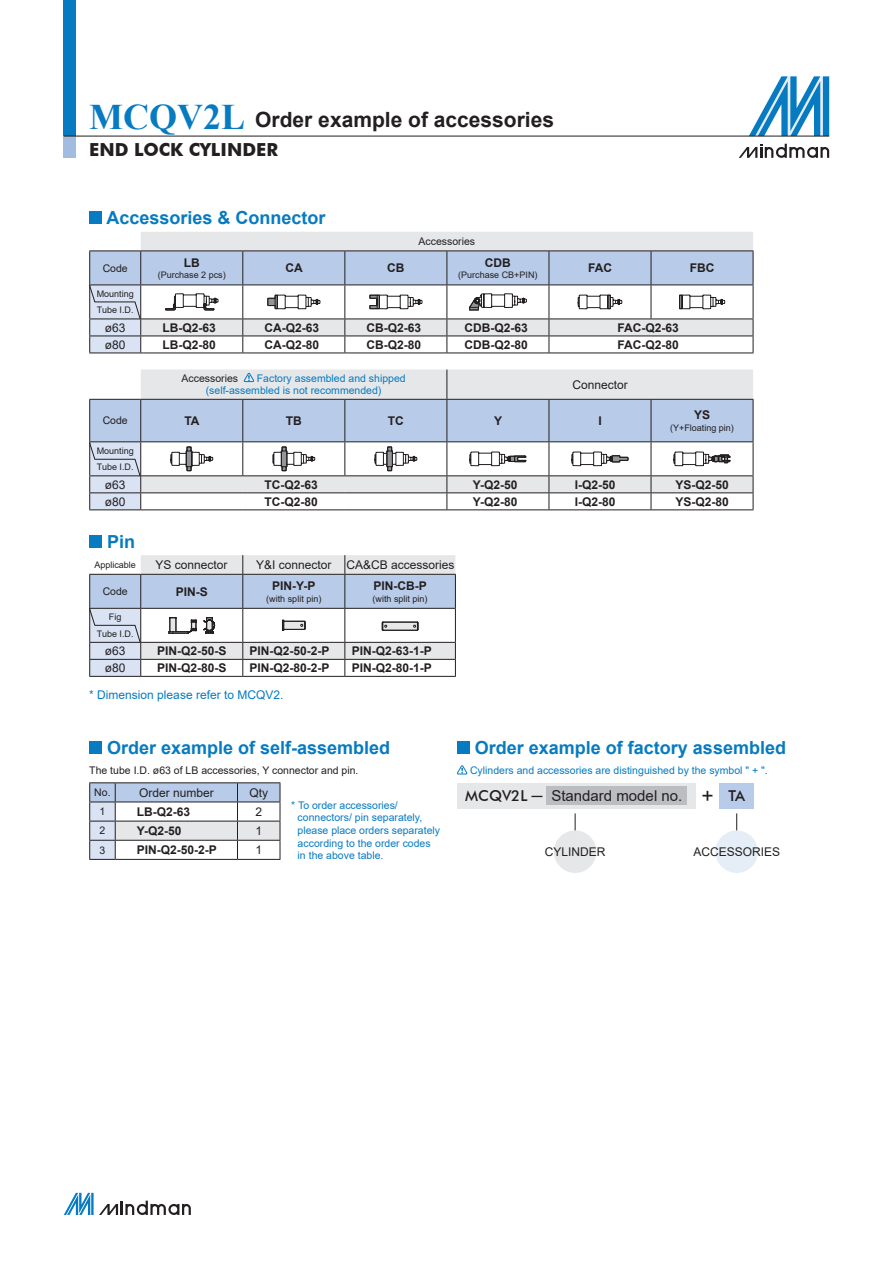
<style>
.page{position:relative;width:893px;height:1263px;background:#fff}
.page>*{position:absolute;margin:0;border:0;box-sizing:border-box;transform-origin:0 0}
.t1{font:700 21px "Arial";color:#231f20}
.t2{font:700 18px "Arial";color:#077bc1}
.t3{font:700 18px "Futura BT";color:#231f20}
.t4{font:15px "Arial";color:#231f20}
.t5{font:700 12px "Arial";color:#231f20}
.t6{font:12px "Arial";color:#231f20}
.t7{font:12px "Arial";color:#077bc1}
.t8{font:10.5px/12.6px "Arial";color:#077bc1}
.t9{font:10.5px "Arial";color:#231f20}
.t10{font:9px/16.5px "Arial";color:#231f20}
.s1{font-family:"Times New Roman";font-size:36px;color:#077bc1}
.s2{font-size:10.5px}
.s3{font-family:"Futura BT";font-weight:500}
.s4{font-size:21px}
</style>
<div class="page">
<svg style="left:749px;top:76px;width:80px;height:60px"></svg>
<svg style="left:739px;top:144px;width:90px;height:14px"></svg>
<div style="left:64px;top:0;width:12px;height:136px;background:#077bc1"></div>
<div style="left:64px;top:136px;width:12px;height:21px;background:#a2bce1"></div>
<hr style="left:64px;top:136px;width:765px;height:1px;background:#231f20">
<svg style="left:64px;top:1193px;width:127px;height:22px"></svg>
<div style="left:89px;top:211px;width:13px;height:13px;background:#077bc1"></div>
<div style="left:89px;top:535px;width:13px;height:13px;background:#077bc1"></div>
<div style="left:141px;top:232px;width:612px;height:18px;background:#e6e7e9"></div>
<hr style="left:89px;top:250px;width:52px;height:1px;background:#231f20">
<hr style="left:141px;top:250px;width:102px;height:1px;background:#231f20">
<hr style="left:243px;top:250px;width:102px;height:1px;background:#231f20">
<hr style="left:345px;top:250px;width:102px;height:1px;background:#231f20">
<hr style="left:447px;top:250px;width:102px;height:1px;background:#231f20">
<hr style="left:549px;top:250px;width:102px;height:1px;background:#231f20">
<hr style="left:651px;top:250px;width:102px;height:1px;background:#231f20">
<div style="left:141px;top:369px;width:612px;height:30px;background:#e6e7e9"></div>
<hr style="left:446px;top:369px;width:1px;height:30px;background:#231f20">
<svg style="left:244px;top:372px;width:11px;height:10px"></svg>
<hr style="left:89px;top:676px;width:52px;height:1px;background:#231f20">
<hr style="left:141px;top:676px;width:102px;height:1px;background:#231f20">
<hr style="left:243px;top:676px;width:102px;height:1px;background:#231f20">
<hr style="left:345px;top:676px;width:111px;height:1px;background:#231f20">
<svg style="left:89px;top:251px;width:665px;height:102px"></svg>
<svg style="left:89px;top:399px;width:665px;height:111px"></svg>
<svg style="left:89px;top:555px;width:367px;height:121px"></svg>
<div style="left:457px;top:741px;width:13px;height:13px;background:#077bc1"></div>
<div style="left:457px;top:783px;width:238px;height:26px;background:#e6e7e9"></div>
<div style="left:547px;top:786px;width:140px;height:19px;background:#bcbdc0"></div>
<div style="left:720px;top:783px;width:34px;height:26px;background:#b8cbe8"></div>
<div style="left:554px;top:830px;width:42px;height:43px;background:#e6e7e9;border-radius:50%"></div>
<div style="left:715px;top:830px;width:43px;height:43px;background:#e5edf7;border-radius:50%"></div>
<svg style="left:575px;top:813px;width:1px;height:17px"></svg>
<svg style="left:736px;top:813px;width:1px;height:17px"></svg>
<svg style="left:457px;top:765px;width:11px;height:10px"></svg>
<div style="left:89px;top:741px;width:13px;height:13px;background:#077bc1"></div>
<svg style="left:89px;top:782px;width:192px;height:78px"></svg>
<hr style="left:115px;top:859px;width:122px;height:1px;background:#231f20">
<hr style="left:237px;top:859px;width:43px;height:1px;background:#231f20">
<h1 class="t1" style="left:89px;top:105px;width:466px"><span class="s1">MCQV2L</span> Order example of accessories</h1>
<h2 class="t3" style="left:89px;top:139px;width:190px">END LOCK CYLINDER</h2>
<h2 class="t2" style="left:106px;top:205px;width:221px">Accessories &amp; Connector</h2>
<p class="t9" style="left:419px;top:234px;width:58px">Accessories</p>
<p class="t9" style="left:103px;top:261px;width:27px">Code</p>
<p class="t5" style="left:184px;top:254px;width:17px">LB</p>
<p class="t10" style="left:158px;top:267px;width:70px">(Purchase 2 pcs)</p>
<p class="t5" style="left:285px;top:259px;width:19px">CA</p>
<p class="t5" style="left:387px;top:259px;width:19px">CB</p>
<p class="t5" style="left:485px;top:254px;width:27px">CDB</p>
<p class="t10" style="left:458px;top:267px;width:81px">(Purchase CB+PIN)</p>
<p class="t5" style="left:588px;top:259px;width:26px">FAC</p>
<p class="t5" style="left:690px;top:259px;width:26px">FBC</p>
<p class="t10" style="left:97px;top:285px;width:39px">Mounting<br>Tube I.D.</p>
<p class="t6" style="left:105px;top:319px;width:22px">ø63</p>
<p class="t5" style="left:162px;top:319px;width:55px">LB-Q2-63</p>
<p class="t5" style="left:264px;top:319px;width:56px">CA-Q2-63</p>
<p class="t5" style="left:367px;top:319px;width:56px">CB-Q2-63</p>
<p class="t5" style="left:464px;top:319px;width:65px">CDB-Q2-63</p>
<p class="t5" style="left:617px;top:319px;width:63px">FAC-Q2-63</p>
<p class="t6" style="left:105px;top:336px;width:22px">ø80</p>
<p class="t5" style="left:162px;top:336px;width:55px">LB-Q2-80</p>
<p class="t5" style="left:264px;top:336px;width:56px">CA-Q2-80</p>
<p class="t5" style="left:367px;top:336px;width:56px">CB-Q2-80</p>
<p class="t5" style="left:464px;top:336px;width:65px">CDB-Q2-80</p>
<p class="t5" style="left:617px;top:336px;width:63px">FAC-Q2-80</p>
<p class="t9" style="left:181px;top:371px;width:58px">Accessories</p>
<p class="t8" style="left:206px;top:372px;width:201px;text-indent:51px">Factory assembled and shipped (self-assembled is not recommended)</p>
<p class="t6" style="left:572px;top:376px;width:57px">Connector</p>
<p class="t9" style="left:103px;top:413px;width:27px">Code</p>
<p class="t5" style="left:184px;top:412px;width:17px">TA</p>
<p class="t5" style="left:286px;top:412px;width:17px">TB</p>
<p class="t5" style="left:388px;top:412px;width:17px">TC</p>
<p class="t5" style="left:494px;top:412px;width:10px">Y</p>
<p class="t5" style="left:598px;top:412px;width:5px">I</p>
<p class="t5" style="left:694px;top:406px;width:18px">YS</p>
<p class="t10" style="left:670px;top:419px;width:65px">(Y+Floating pin)</p>
<p class="t10" style="left:97px;top:442px;width:39px">Mounting<br>Tube I.D.</p>
<p class="t6" style="left:105px;top:476px;width:22px">ø63</p>
<p class="t5" style="left:264px;top:476px;width:55px">TC-Q2-63</p>
<p class="t5" style="left:473px;top:476px;width:46px">Y-Q2-50</p>
<p class="t5" style="left:575px;top:476px;width:42px">I-Q2-50</p>
<p class="t5" style="left:675px;top:476px;width:55px">YS-Q2-50</p>
<p class="t6" style="left:105px;top:493px;width:22px">ø80</p>
<p class="t5" style="left:264px;top:493px;width:55px">TC-Q2-80</p>
<p class="t5" style="left:473px;top:493px;width:46px">Y-Q2-80</p>
<p class="t5" style="left:575px;top:493px;width:42px">I-Q2-80</p>
<p class="t5" style="left:675px;top:493px;width:55px">YS-Q2-80</p>
<h2 class="t2" style="left:107px;top:529px;width:30px">Pin</h2>
<p class="t10" style="left:94px;top:556px;width:43px">Applicable</p>
<p class="t6" style="left:156px;top:556px;width:74px">YS connector</p>
<p class="t6" style="left:256px;top:556px;width:200px">Y&amp;I connector CA&amp;CB accessories</p>
<p class="t9" style="left:103px;top:584px;width:27px">Code</p>
<p class="t5" style="left:176px;top:583px;width:34px">PIN-S</p>
<p class="t5" style="left:374px;top:577px;width:55px">PIN-CB-P</p>
<p class="t10" style="left:373px;top:590px;width:57px">(with split pin)</p>
<p class="t5" style="left:272px;top:577px;width:45px">PIN-Y-P</p>
<p class="t10" style="left:266px;top:590px;width:57px">(with split pin)</p>
<p class="t10" style="left:97px;top:609px;width:38px;text-align:center">Fig<br>Tube I.D.</p>
<p class="t6" style="left:105px;top:643px;width:22px">ø63</p>
<p class="t5" style="left:157px;top:642px;width:71px">PIN-Q2-50-S</p>
<p class="t5" style="left:250px;top:642px;width:82px">PIN-Q2-50-2-P</p>
<p class="t5" style="left:352px;top:642px;width:82px">PIN-Q2-63-1-P</p>
<p class="t6" style="left:105px;top:660px;width:22px">ø80</p>
<p class="t5" style="left:157px;top:659px;width:71px">PIN-Q2-80-S</p>
<p class="t5" style="left:250px;top:659px;width:82px">PIN-Q2-80-2-P</p>
<p class="t5" style="left:352px;top:659px;width:82px">PIN-Q2-80-1-P</p>
<p class="t7" style="left:89px;top:687px;width:196px">* Dimension please refer to MCQV2.</p>
<h2 class="t2" style="left:107px;top:735px;width:285px">Order example of self-assembled</h2>
<p class="t6" style="left:94px;top:784px;width:121px"><span class="s2">No.</span> Order number</p>
<p class="t6" style="left:249px;top:784px;width:20px">Qty</p>
<p class="t9" style="left:100px;top:804px;width:7px">1</p>
<p class="t5" style="left:137px;top:803px;width:55px">LB-Q2-63</p>
<p class="t6" style="left:255px;top:803px;width:8px">2</p>
<p class="t9" style="left:100px;top:823px;width:7px">2</p>
<p class="t5" style="left:137px;top:822px;width:46px">Y-Q2-50</p>
<p class="t6" style="left:255px;top:822px;width:8px">1</p>
<p class="t9" style="left:100px;top:843px;width:7px">3</p>
<p class="t5" style="left:137px;top:841px;width:82px">PIN-Q2-50-2-P</p>
<p class="t6" style="left:255px;top:842px;width:8px">1</p>
<p class="t9" style="left:89px;top:763px;width:271px">The tube I.D. ø63 of LB accessories, Y connector and pin.</p>
<p class="t8" style="left:298px;top:799px;width:144px;text-indent:-6px">* To order accessories/ connectors/ pin separately, please place orders separately according to the order codes in the above table.</p>
<h2 class="t2" style="left:475px;top:735px;width:313px">Order example of factory assembled</h2>
<p class="t4" style="left:465px;top:786px;width:281px"><span class="s3">MCQV2L</span> ─ Standard model no. <span class="s4">+</span> <span class="s3">TA</span></p>
<p class="t8" style="left:470px;top:763px;width:299px">Cylinders and accessories are distinguished by the symbol " + ".</p>
<p class="t6" style="left:545px;top:843px;width:62px">CYLINDER</p>
<p class="t6" style="left:693px;top:843px;width:88px">ACCESSORIES</p>
</div>
